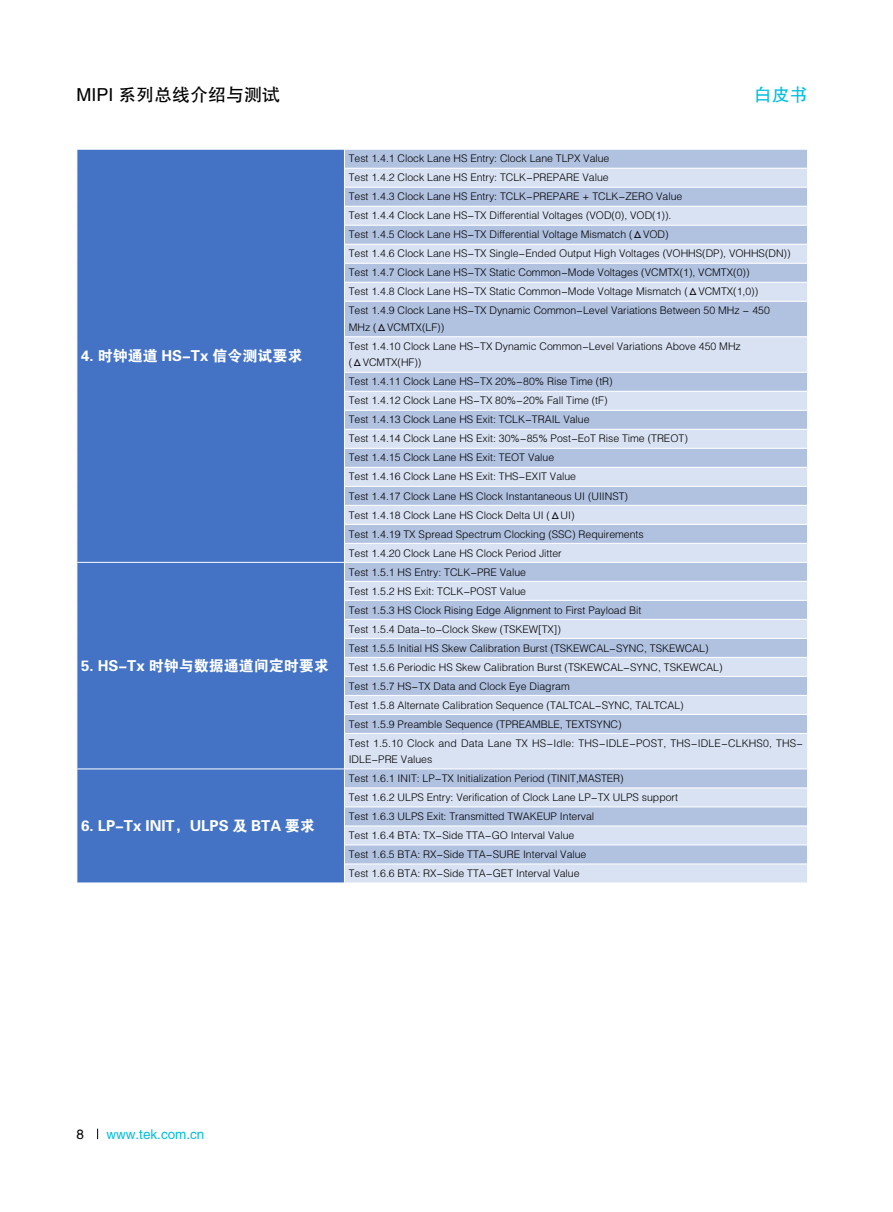
<style>
.page{position:relative;width:893px;height:1212px;background:#fff}
.page>*{position:absolute;margin:0;border:0;box-sizing:border-box;transform-origin:0 0}
.t1{font:18px "FZHTJW GB1 0";color:#000}
.t2{font:18px "FZHTJW GB1 0";color:#00bfdf}
.t3{font:15px "FZDHTJW GB1 0";color:#fff}
.t4{font:13.5px "FZHTJW GB1 0";color:#00bfdf}
.t5{font:13.5px "FZHTJW GB1 0";color:#000}
.t6{font:10.5px/19px "FZZDXJW GB1 0";color:#000}
</style>
<div class="page">
<div style="left:77px;top:150px;width:267px;height:732px;background:#4473c5"></div>
<div style="left:345px;top:150px;width:462px;height:18px;background:#b1c2e1"></div>
<svg style="left:345px;top:169px;width:462px;height:713px;background:#c6d3ea"></svg>
<svg style="left:76px;top:372px;width:1px;height:343px"></svg>
<hr style="left:77px;top:562px;width:267px;height:1px;background:#fff">
<hr style="left:77px;top:768px;width:267px;height:1px;background:#fff">
<hr style="left:344px;top:187px;width:464px;height:1px;background:#fff">
<hr style="left:345px;top:206px;width:462px;height:1px;background:#fff">
<hr style="left:344px;top:225px;width:464px;height:1px;background:#fff">
<hr style="left:345px;top:244px;width:462px;height:1px;background:#fff">
<hr style="left:344px;top:263px;width:464px;height:1px;background:#fff">
<hr style="left:345px;top:282px;width:462px;height:1px;background:#fff">
<hr style="left:344px;top:301px;width:464px;height:1px;background:#fff">
<hr style="left:345px;top:336px;width:462px;height:1px;background:#fff">
<hr style="left:344px;top:372px;width:464px;height:1px;background:#fff">
<hr style="left:345px;top:391px;width:462px;height:1px;background:#fff">
<hr style="left:344px;top:410px;width:464px;height:1px;background:#fff">
<hr style="left:345px;top:429px;width:462px;height:1px;background:#fff">
<hr style="left:344px;top:448px;width:464px;height:1px;background:#fff">
<hr style="left:345px;top:467px;width:462px;height:1px;background:#fff">
<hr style="left:344px;top:486px;width:464px;height:1px;background:#fff">
<hr style="left:345px;top:505px;width:462px;height:1px;background:#fff">
<hr style="left:344px;top:524px;width:464px;height:1px;background:#fff">
<hr style="left:345px;top:543px;width:462px;height:1px;background:#fff">
<hr style="left:344px;top:562px;width:464px;height:1px;background:#fff">
<hr style="left:345px;top:581px;width:462px;height:1px;background:#fff">
<hr style="left:344px;top:600px;width:464px;height:1px;background:#fff">
<hr style="left:345px;top:619px;width:462px;height:1px;background:#fff">
<hr style="left:344px;top:638px;width:464px;height:1px;background:#fff">
<hr style="left:345px;top:657px;width:462px;height:1px;background:#fff">
<hr style="left:344px;top:676px;width:464px;height:1px;background:#fff">
<hr style="left:345px;top:695px;width:462px;height:1px;background:#fff">
<svg style="left:344px;top:391px;width:1px;height:305px"></svg>
<hr style="left:344px;top:714px;width:464px;height:1px;background:#fff">
<hr style="left:345px;top:733px;width:462px;height:1px;background:#fff">
<hr style="left:344px;top:768px;width:464px;height:1px;background:#fff">
<hr style="left:345px;top:787px;width:462px;height:1px;background:#fff">
<hr style="left:344px;top:806px;width:464px;height:1px;background:#fff">
<hr style="left:345px;top:825px;width:462px;height:1px;background:#fff">
<hr style="left:344px;top:844px;width:464px;height:1px;background:#fff">
<hr style="left:345px;top:863px;width:462px;height:1px;background:#fff">
<h1 class="t1" style="left:76px;top:84px;width:205px">MIPI 系列总线介绍与测试</h1>
<h1 class="t2" style="left:754px;top:84px;width:55px">白皮书</h1>
<h2 class="t3" style="left:81px;top:348px;width:223px">4. 时钟通道 HS-Tx 信令测试要求</h2>
<h2 class="t3" style="left:81px;top:657px;width:249px">5. HS-Tx 时钟与数据通道间定时要求</h2>
<h2 class="t3" style="left:81px;top:818px;width:235px">6. LP-Tx INIT，ULPS 及 BTA 要求</h2>
<p class="t6" style="left:349px;top:150px;width:443px">Test 1.4.1 Clock Lane HS Entry: Clock Lane TLPX Value<br>Test 1.4.2 Clock Lane HS Entry: TCLK-PREPARE Value<br>Test 1.4.3 Clock Lane HS Entry: TCLK-PREPARE + TCLK-ZERO Value<br>Test 1.4.4 Clock Lane HS-TX Differential Voltages (VOD(0), VOD(1)).<br>Test 1.4.5 Clock Lane HS-TX Differential Voltage Mismatch (ΔVOD)<br>Test 1.4.6 Clock Lane HS-TX Single-Ended Output High Voltages (VOHHS(DP), VOHHS(DN))<br>Test 1.4.7 Clock Lane HS-TX Static Common-Mode Voltages (VCMTX(1), VCMTX(0))<br>Test 1.4.8 Clock Lane HS-TX Static Common-Mode Voltage Mismatch (ΔVCMTX(1,0))<br>Test 1.4.9 Clock Lane HS-TX Dynamic Common-Level Variations Between 50 MHz - 450</p>
<p class="t6" style="left:349px;top:318px;width:394px">MHz (ΔVCMTX(LF))<br>Test 1.4.10 Clock Lane HS-TX Dynamic Common-Level Variations Above 450 MHz</p>
<p class="t6" style="left:349px;top:354px;width:341px">(ΔVCMTX(HF))<br>Test 1.4.11 Clock Lane HS-TX 20%-80% Rise Time (tR)<br>Test 1.4.12 Clock Lane HS-TX 80%-20% Fall Time (tF)<br>Test 1.4.13 Clock Lane HS Exit: TCLK-TRAIL Value<br>Test 1.4.14 Clock Lane HS Exit: 30%-85% Post-EoT Rise Time (TREOT)<br>Test 1.4.15 Clock Lane HS Exit: TEOT Value<br>Test 1.4.16 Clock Lane HS Exit: THS-EXIT Value<br>Test 1.4.17 Clock Lane HS Clock Instantaneous UI (UIINST)<br>Test 1.4.18 Clock Lane HS Clock Delta UI (ΔUI)<br>Test 1.4.19 TX Spread Spectrum Clocking (SSC) Requirements<br>Test 1.4.20 Clock Lane HS Clock Period Jitter</p>
<p class="t6" style="left:349px;top:563px;width:456px">Test 1.5.1 HS Entry: TCLK-PRE Value<br>Test 1.5.2 HS Exit: TCLK-POST Value<br>Test 1.5.3 HS Clock Rising Edge Alignment to First Payload Bit<br>Test 1.5.4 Data-to-Clock Skew (TSKEW[TX])<br>Test 1.5.5 Initial HS Skew Calibration Burst (TSKEWCAL-SYNC, TSKEWCAL)<br>Test 1.5.6 Periodic HS Skew Calibration Burst (TSKEWCAL-SYNC, TSKEWCAL)<br>Test 1.5.7 HS-TX Data and Clock Eye Diagram<br>Test 1.5.8 Alternate Calibration Sequence (TALTCAL-SYNC, TALTCAL)<br>Test 1.5.9 Preamble Sequence (TPREAMBLE, TEXTSYNC)<br>Test 1.5.10 Clock and Data Lane TX HS-Idle: THS-IDLE-POST, THS-IDLE-CLKHS0, THS-</p>
<p class="t6" style="left:349px;top:750px;width:85px">IDLE-PRE Values</p>
<p class="t6" style="left:349px;top:769px;width:331px">Test 1.6.1 INIT: LP-TX Initialization Period (TINIT,MASTER)<br>Test 1.6.2 ULPS Entry: Verification of Clock Lane LP-TX ULPS support Test 1.6.3 ULPS Exit: Transmitted TWAKEUP Interval<br>Test 1.6.4 BTA: TX-Side TTA-GO Interval Value<br>Test 1.6.5 BTA: RX-Side TTA-SURE Interval Value<br>Test 1.6.6 BTA: RX-Side TTA-GET Interval Value</p>
<p class="t5" style="left:76px;top:1126px;width:9px">8</p>
<p class="t4" style="left:106px;top:1126px;width:99px">www.tek.com.cn</p>
</div>
